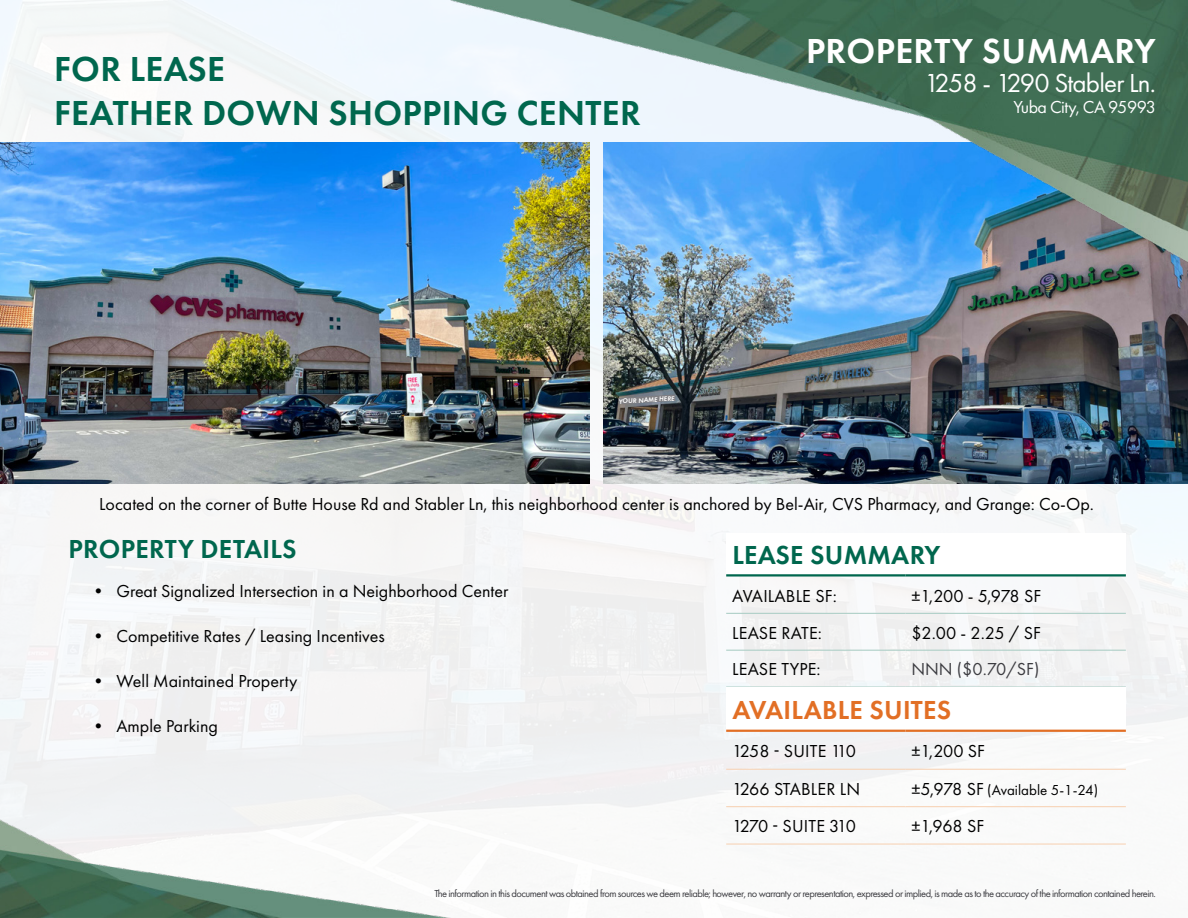
<style>
.page{position:relative;width:1188px;height:918px;background:#fff}
.page>*{position:absolute;margin:0;border:0;box-sizing:border-box;transform-origin:0 0}
.t1{font:600 36px/43.2px "Futura PT";letter-spacing:.01em;color:#00674e}
.t2{font:600 36px "Futura PT";letter-spacing:.01em;color:#fff}
.t3{font:600 27px "Futura PT";letter-spacing:.01em;color:#00674e}
.t4{font:27px "Futura PT";letter-spacing:-.03em;color:#fff}
.t5{font:600 27px "Futura PT";letter-spacing:.01em;color:#e26f25}
.t6{font:18px "Futura PT";color:#000}
.t7{font:18px "Futura PT";letter-spacing:-.03em;color:#fff}
.t8{font:18px "Futura PT";color:#3c3c41}
.t9{font:18px "Futura PT";letter-spacing:-.05em;color:#000}
.t10{font:15px "Futura PT";color:#000}
.t11{font:10.5px "Futura PT";letter-spacing:-.05em;color:#3c3c41}
.t12{font:italic 600 6.75px "Futura PT";color:#fff}
.s1{font-size:18px}
</style>
<div class="page">
<img style="left:0;top:0;width:1188px;height:918px">
<img style="left:0;top:143px;width:589px;height:341px">
<img style="left:603px;top:143px;width:585px;height:341px">
<div style="left:726px;top:533px;width:400px;height:42px;background:#fff"></div>
<hr style="left:726px;top:574px;width:179px;height:3px;background:#00674e">
<hr style="left:905px;top:574px;width:221px;height:3px;background:#00674e">
<hr style="left:726px;top:613px;width:179px;height:1px;background:#aecfc7">
<hr style="left:905px;top:613px;width:221px;height:1px;background:#aecfc7">
<hr style="left:726px;top:650px;width:179px;height:1px;background:#aecfc7">
<hr style="left:905px;top:650px;width:221px;height:1px;background:#aecfc7">
<hr style="left:726px;top:686px;width:179px;height:2px;background:#aecfc7">
<hr style="left:905px;top:686px;width:221px;height:2px;background:#aecfc7">
<svg style="left:618px;top:395px;width:57px;height:9px"></svg>
<div style="left:726px;top:688px;width:400px;height:43px;background:#fff"></div>
<hr style="left:726px;top:769px;width:179px;height:1px;background:#f7d4b8">
<hr style="left:905px;top:769px;width:221px;height:1px;background:#f7d4b8">
<hr style="left:726px;top:806px;width:179px;height:1px;background:#f7d4b8">
<hr style="left:905px;top:806px;width:221px;height:1px;background:#f7d4b8">
<hr style="left:726px;top:843px;width:179px;height:2px;background:#f7d4b8">
<hr style="left:905px;top:843px;width:221px;height:2px;background:#f7d4b8">
<hr style="left:726px;top:730px;width:179px;height:2px;background:#e26f25">
<hr style="left:905px;top:730px;width:221px;height:2px;background:#e26f25">
<h1 class="t1" style="left:54px;top:47px;width:588px">FOR LEASE<br>FEATHER DOWN SHOPPING CENTER</h1>
<p class="t12" style="left:619px;top:397px;width:57px;rotate:-3deg">YOUR NAME HERE</p>
<h1 class="t2" style="left:806px;top:28px;width:351px">PROPERTY SUMMARY</h1>
<h2 class="t4" style="left:924px;top:67px;width:233px">1258 - 1290 Stabler Ln.</h2>
<p class="t7" style="left:1014px;top:97px;width:144px">Yuba City, CA 95993</p>
<p class="t6" style="left:99px;top:494px;width:996px">Located on the corner of Butte House Rd and Stabler Ln, this neighborhood center is anchored by Bel-Air, CVS Pharmacy, and Grange: Co-Op.</p>
<h2 class="t3" style="left:69px;top:532px;width:230px">PROPERTY DETAILS</h2>
<h2 class="t3" style="left:732px;top:538px;width:210px">LEASE SUMMARY</h2>
<p class="t6" style="left:732px;top:585px;width:106px">AVAILABLE SF:</p>
<p class="t6" style="left:911px;top:585px;width:131px">±1,200 - 5,978 SF</p>
<p class="t6" style="left:732px;top:622px;width:91px">LEASE RATE:</p>
<p class="t6" style="left:911px;top:622px;width:131px">$2.00 - 2.25 / SF</p>
<p class="t6" style="left:732px;top:659px;width:90px">LEASE TYPE:</p>
<p class="t8" style="left:911px;top:659px;width:130px">NNN ($0.70/SF)</p>
<p class="t6" style="left:89px;top:580px;width:420px">• Great Signalized Intersection in a Neighborhood Center</p>
<p class="t6" style="left:89px;top:625px;width:297px">• Competitive Rates / Leasing Incentives</p>
<p class="t6" style="left:89px;top:670px;width:209px">• Well Maintained Property</p>
<p class="t6" style="left:89px;top:715px;width:130px">• Ample Parking</p>
<h2 class="t5" style="left:732px;top:694px;width:220px">AVAILABLE SUITES</h2>
<p class="t6" style="left:732px;top:741px;width:125px">1258 - SUITE 110</p>
<p class="t6" style="left:911px;top:741px;width:75px">±1,200 SF</p>
<p class="t6" style="left:732px;top:778px;width:129px">1266 STABLER LN</p>
<p class="t10" style="left:911px;top:781px;width:188px"><span class="s1">±5,978 SF</span> (Available 5-1-24)</p>
<p class="t9" style="left:732px;top:816px;width:125px">1270 - SUITE 310</p>
<p class="t6" style="left:911px;top:816px;width:74px">±1,968 SF</p>
<p class="t11" style="left:435px;top:888px;width:723px">The information in this document was obtained from sources we deem reliable; however, no warranty or representation, expressed or implied, is made as to the accuracy of the information contained herein.</p>
</div>
